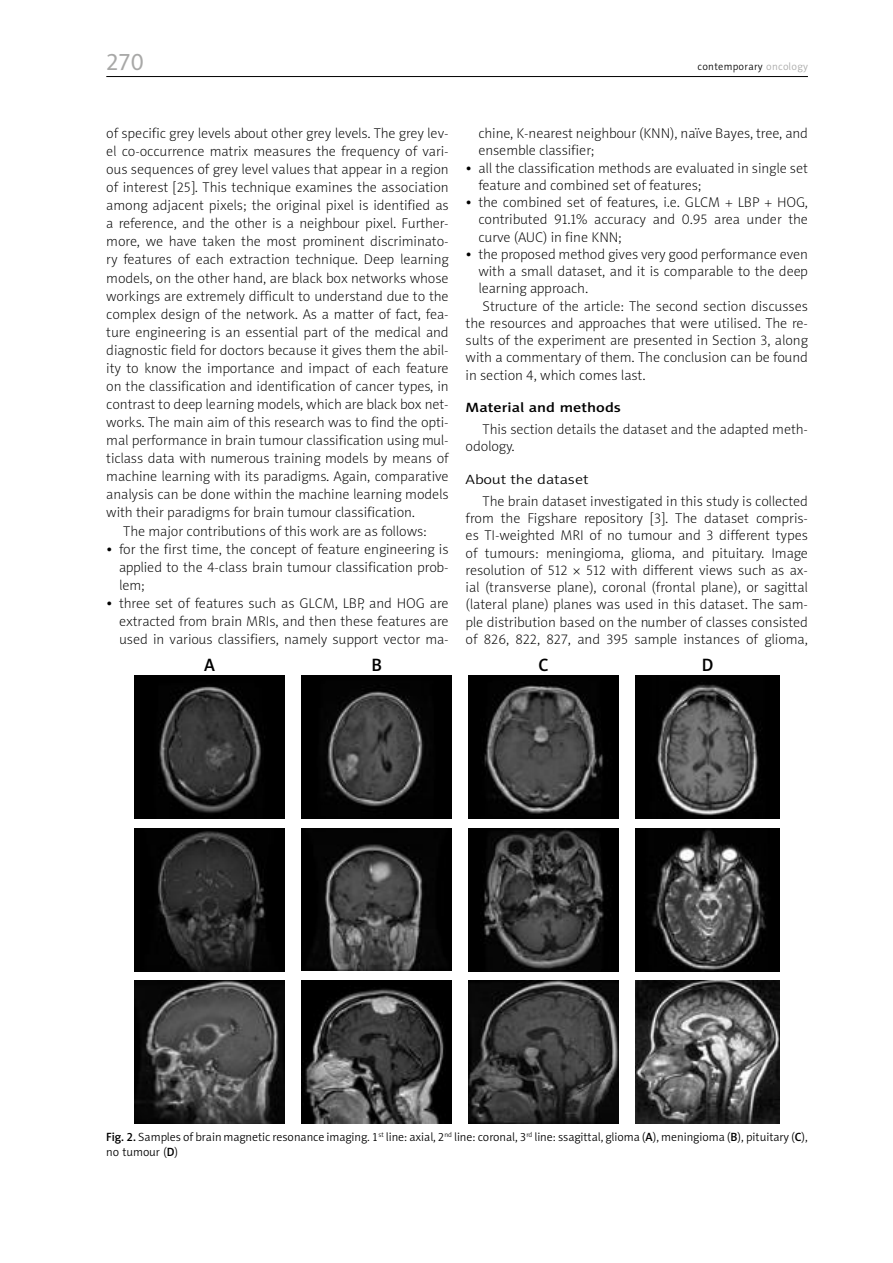
<style>
.page{position:relative;width:893px;height:1263px;background:#fff}
.page>*{position:absolute;margin:0;border:0;box-sizing:border-box;transform-origin:0 0}
.t1{font:24px "Naomi Sans EFN";color:#a8a8a7}
.t2{font:18px "Naomi Sans EFN Medium";color:#000}
.t3{font:14.25px/17.2px "Naomi Sans EFN Thin";color:#000;text-align:justify}
.t4{font:13.5px "Naomi Sans EFN Medium";color:#000;scale:1.2 1}
.t5{font:13.5px "Naomi Sans EFN Light";color:#000;scale:1.2 1}
.t6{font:12px/15px "Naomi Sans EFN Light";color:#000}
.t7{font:10.5px "Naomi Sans EFN Light";letter-spacing:.03em;color:#000}
.s1{color:#a8a8a7}
.s2{font-family:"Naomi Sans EFN Medium"}
</style>
<div class="page">
<hr style="left:106px;top:76px;width:702px;height:1px;background:#000">
<img style="left:135px;top:676px;width:150px;height:143px">
<img style="left:302px;top:676px;width:150px;height:143px">
<img style="left:469px;top:676px;width:150px;height:143px">
<img style="left:636px;top:676px;width:144px;height:143px">
<img style="left:135px;top:828px;width:150px;height:143px">
<img style="left:135px;top:981px;width:150px;height:142px">
<img style="left:302px;top:828px;width:150px;height:143px">
<img style="left:302px;top:981px;width:150px;height:142px">
<img style="left:469px;top:828px;width:150px;height:143px">
<img style="left:469px;top:981px;width:150px;height:142px">
<img style="left:636px;top:828px;width:144px;height:143px">
<img style="left:636px;top:981px;width:144px;height:142px">
<h1 class="t1" style="left:106px;top:48px;width:39px">270</h1>
<p class="t7" style="left:697px;top:61px;width:112px">contemporary <span class="s1">oncology</span></p>
<p class="t3" style="left:106px;top:125px;width:344px">of specific grey levels about other grey levels. The grey lev-</p>
<p class="t3" style="left:106px;top:143px;width:344px">el co-occurrence matrix measures the frequency of vari-</p>
<p class="t3" style="left:106px;top:161px;width:344px">ous sequences of grey level values that appear in a region</p>
<p class="t3" style="left:106px;top:179px;width:344px">of interest [25]. This technique examines the association</p>
<p class="t3" style="left:106px;top:197px;width:344px">among adjacent pixels; the original pixel is identified as</p>
<p class="t3" style="left:106px;top:215px;width:344px">a reference, and the other is a neighbour pixel. Further-</p>
<p class="t3" style="left:106px;top:233px;width:344px">more, we have taken the most prominent discriminato-</p>
<p class="t3" style="left:106px;top:251px;width:344px">ry features of each extraction technique. Deep learning</p>
<p class="t3" style="left:106px;top:269px;width:344px">models, on the other hand, are black box networks whose</p>
<p class="t3" style="left:106px;top:287px;width:344px">workings are extremely difficult to understand due to the</p>
<p class="t3" style="left:106px;top:305px;width:344px">complex design of the network. As a matter of fact, fea-</p>
<p class="t3" style="left:106px;top:323px;width:344px">ture engineering is an essential part of the medical and</p>
<p class="t3" style="left:106px;top:341px;width:344px">diagnostic field for doctors because it gives them the abil-</p>
<p class="t3" style="left:106px;top:360px;width:344px">ity to know the importance and impact of each feature</p>
<p class="t3" style="left:106px;top:378px;width:344px">on the classification and identification of cancer types, in</p>
<p class="t3" style="left:106px;top:396px;width:344px">contrast to deep learning models, which are black box net-</p>
<p class="t3" style="left:106px;top:414px;width:344px">works. The main aim of this research was to find the opti-</p>
<p class="t3" style="left:106px;top:432px;width:344px">mal performance in brain tumour classification using mul-</p>
<p class="t3" style="left:106px;top:450px;width:344px">ticlass data with numerous training models by means of</p>
<p class="t3" style="left:106px;top:468px;width:344px">machine learning with its paradigms. Again, comparative</p>
<p class="t3" style="left:106px;top:486px;width:344px">analysis can be done within the machine learning models</p>
<p class="t3" style="left:106px;top:504px;width:310px">with their paradigms for brain tumour classification.</p>
<p class="t3" style="left:123px;top:522px;width:305px">The major contributions of this work are as follows:</p>
<p class="t3" style="left:119px;top:540px;width:331px;line-height:18px;text-indent:-13px">• for the first time, the concept of feature engineering is applied to the 4-class brain tumour classification prob&shy;lem;</p>
<p class="t3" style="left:119px;top:594px;width:331px;line-height:18px;text-indent:-13px">• three set of features such as GLCM, LBP, and HOG are extracted from brain MRIs, and then these features are used in various classifiers, namely support vector ma-</p>
<p class="t3" style="left:478px;top:125px;width:331px">chine, K-nearest neighbour (KNN), naïve Bayes, tree, and ensemble classifier;</p>
<p class="t3" style="left:478px;top:159px;width:331px;text-indent:-13px">• all the classification methods are evaluated in single set feature and combined set of features;</p>
<p class="t3" style="left:478px;top:194px;width:331px;text-indent:-13px">• the combined set of features, i.e. GLCM + LBP + HOG, contributed 91.1% accuracy and 0.95 area under the curve (AUC) in fine KNN;</p>
<p class="t3" style="left:466px;top:246px;width:344px">• the proposed method gives very good performance even</p>
<p class="t3" style="left:478px;top:263px;width:331px">with a small dataset, and it is comparable to the deep</p>
<p class="t3" style="left:478px;top:280px;width:111px">learning approach.</p>
<p class="t3" style="left:483px;top:297px;width:327px">Structure of the article: The second section discusses</p>
<p class="t3" style="left:466px;top:315px;width:344px">the resources and approaches that were utilised. The re-</p>
<p class="t3" style="left:466px;top:332px;width:344px">sults of the experiment are presented in Section 3, along</p>
<p class="t3" style="left:466px;top:349px;width:344px">with a commentary of them. The conclusion can be found</p>
<p class="t3" style="left:466px;top:366px;width:181px">in section 4, which comes last.</p>
<p class="t4" style="left:466px;top:400px;width:131px">Material and methods</p>
<p class="t3" style="left:466px;top:421px;width:344px;text-indent:17px">This section details the dataset and the adapted meth&shy;odology.</p>
<p class="t5" style="left:466px;top:472px;width:104px">About the dataset</p>
<p class="t3" style="left:466px;top:492px;width:344px;text-indent:17px">The brain dataset investigated in this study is collected from the Figshare repository [3]. The dataset compris&shy;es TI-weighted MRI of no tumour and 3 different types of tumours: meningioma, glioma, and pituitary. Image resolution of 512</p>
<p class="t3" style="left:466px;top:561px;width:344px;text-indent:120px">512 with different views such as ax&shy;ial (transverse plane), coronal (frontal plane), or sagittal (lateral plane) planes was used in this dataset. The sam&shy;ple distribution based on the number of classes consisted of 826, 822, 827, and 395 sample instances of glioma,</p>
<p class="t2" style="left:204px;top:655px;width:12px">A</p>
<p class="t2" style="left:371px;top:655px;width:12px">B</p>
<p class="t2" style="left:539px;top:655px;width:12px">C</p>
<p class="t2" style="left:702px;top:655px;width:13px">D</p>
<p class="t6" style="left:106px;top:1129px;width:703px"><span class="s2">Fig. 2.</span> Samples of brain magnetic resonance imaging. 1<sup>st</sup> line: axial, 2<sup>nd</sup> line: coronal, 3<sup>rd</sup> line: ssagittal, glioma (<span class="s2">A</span>), meningioma (<span class="s2">B</span>), pituitary (<span class="s2">C</span>), no tumour (<span class="s2">D</span>)</p>
</div>
